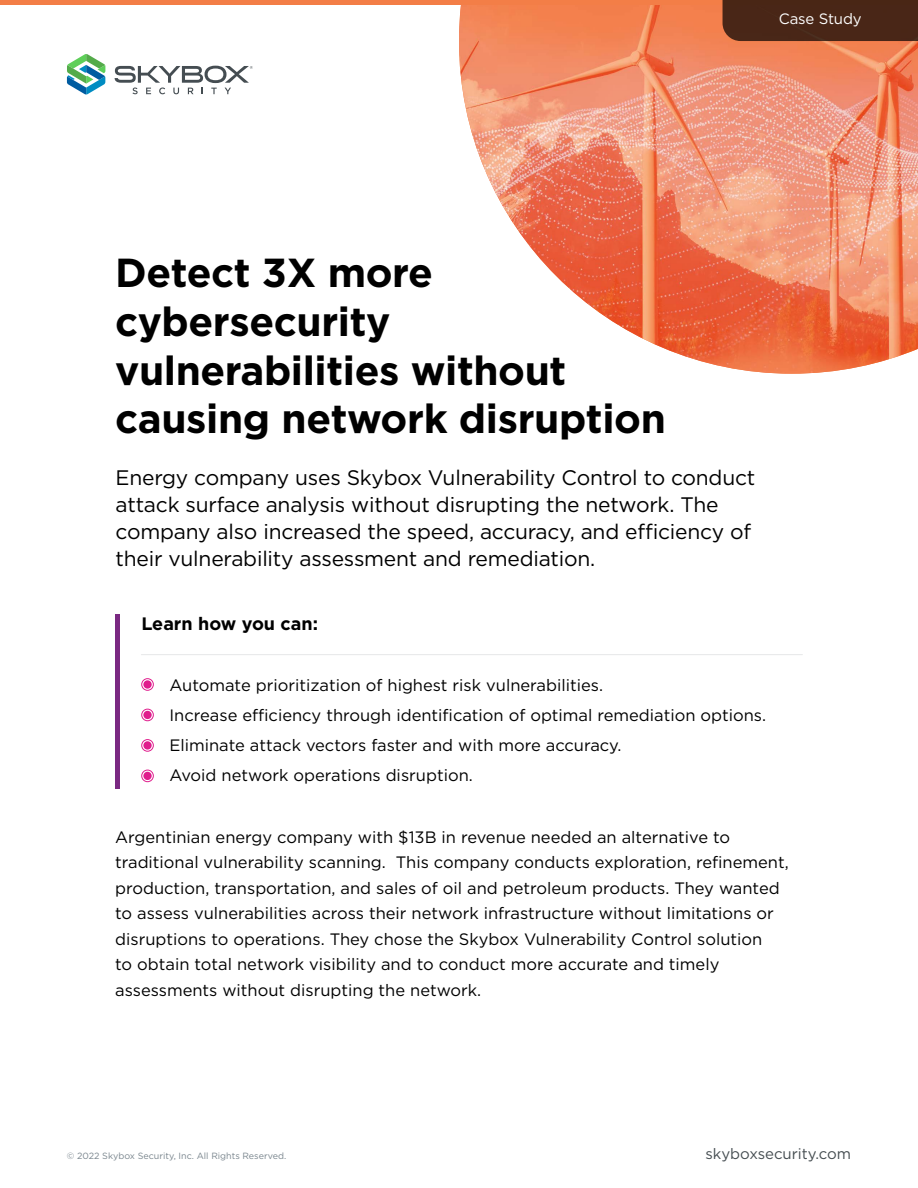
<style>
.page{position:relative;width:918px;height:1188px;background:#fff}
.page>*{position:absolute;margin:0;border:0;box-sizing:border-box;transform-origin:0 0}
.t1{font:700 40.5px/48.6px "Gotham";letter-spacing:-.01em;color:#000}
.t2{font:21px/27px "Gotham";letter-spacing:-.01em;color:#000}
.t3{font:700 18px "Gotham";color:#000}
.t4{font:16.5px/25.5px "Gotham";color:#000}
.t5{font:15px "Gotham";color:#454d51}
.t6{font:15px "Gotham";letter-spacing:-.01em;color:#fff}
.t7{font:9px "Gotham";color:#79858d}
</style>
<div class="page">
<img style="left:459px;top:4px;width:459px;height:370px">
<hr style="left:0;top:0;width:918px;height:4px;background:#f37e47">
<div style="left:723px;top:0;width:195px;height:41px;background:#492617"></div>
<svg style="left:115px;top:66px;width:138px;height:28px"></svg>
<svg style="left:67px;top:54px;width:38px;height:40px"></svg>
<div style="left:115px;top:614px;width:5px;height:175px;background:#7a2982"></div>
<hr style="left:141px;top:654px;width:661px;height:1px;background:#e6e7e8">
<div style="left:143px;top:680px;width:9px;height:9px;background:#e01d8d;border-radius:50%"></div>
<div style="left:141px;top:678px;width:13px;height:13px;border:1px solid #e01d8d;border-radius:50%"></div>
<div style="left:143px;top:741px;width:9px;height:9px;background:#e01d8d;border-radius:50%"></div>
<div style="left:141px;top:739px;width:13px;height:13px;border:1px solid #e01d8d;border-radius:50%"></div>
<div style="left:143px;top:711px;width:9px;height:8px;background:#e01d8d;border-radius:50%"></div>
<div style="left:141px;top:709px;width:13px;height:12px;border:1px solid #e01d8d;border-radius:50%"></div>
<div style="left:143px;top:772px;width:9px;height:8px;background:#e01d8d;border-radius:50%"></div>
<div style="left:141px;top:770px;width:13px;height:12px;border:1px solid #e01d8d;border-radius:50%"></div>
<p class="t6" style="left:779px;top:9px;width:84px">Case Study</p>
<h1 class="t1" style="left:115px;top:249px;width:552px">Detect 3X more cybersecurity vulnerabilities without causing network disruption</h1>
<p class="t2" style="left:116px;top:463px;width:641px">Energy company uses Skybox Vulnerability Control to conduct attack surface analysis without disrupting the network. The company also increased the speed, accuracy, and efficiency of their vulnerability assessment and remediation.</p>
<p class="t3" style="left:141px;top:612px;width:178px">Learn how you can:</p>
<p class="t4" style="left:169px;top:670px;width:598px;line-height:30px">Automate prioritization of highest risk vulnerabilities.<br>Increase efficiency through identification of optimal remediation options.<br>Eliminate attack vectors faster and with more accuracy.<br>Avoid network operations disruption.</p>
<p class="t4" style="left:115px;top:824px;width:675px">Argentinian energy company with $13B in revenue needed an alternative to traditional vulnerability scanning. This company conducts exploration, refinement, production, transportation, and sales of oil and petroleum products. They wanted to assess vulnerabilities across their network infrastructure without limitations or disruptions to operations. They chose the Skybox Vulnerability Control solution<br>to obtain total network visibility and to conduct more accurate and timely assessments without disrupting the network.</p>
<p class="t7" style="left:67px;top:1150px;width:221px">© 2022 Skybox Security, Inc. All Rights Reserved.</p>
<p class="t5" style="left:706px;top:1144px;width:147px">skyboxsecurity.com</p>
</div>
